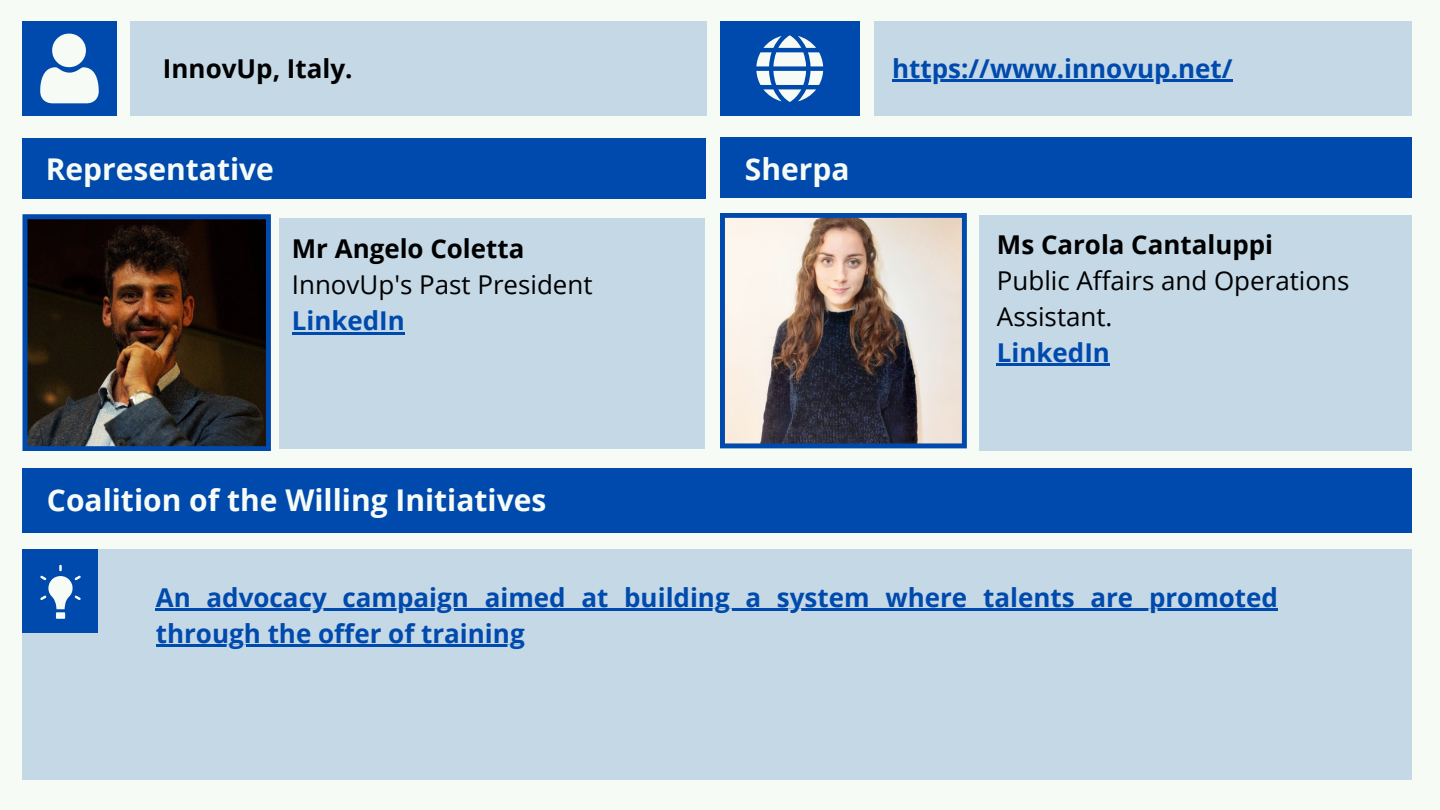
<style>
.page{position:relative;width:1440px;height:810px;background:#f6fcf5}
.page>*{position:absolute;margin:0;border:0;box-sizing:border-box;transform-origin:0 0}
.t1{font:700 30px "Open Sans";color:#f6fcf5}
.t2{font:700 26px/36px "Open Sans";color:#004aad}
.t3{font:700 26px "Open Sans";color:#000}
.t4{font:25.9px/35.9px "Open Sans";color:#000}
.t5{font:700 25.9px "Open Sans";color:#000}
.t6{font:700 25.9px "Open Sans";color:#004aad}
</style>
<div class="page">
<div style="left:22px;top:468px;width:1390px;height:65px;background:#004aad"></div>
<div style="left:22px;top:138px;width:684px;height:61px;background:#004aad"></div>
<div style="left:280px;top:218px;width:425px;height:230px;background:#c4d8e6"></div>
<div style="left:720px;top:137px;width:691px;height:61px;background:#004aad"></div>
<div style="left:22px;top:21px;width:94px;height:95px;background:#004aad"></div>
<div style="left:720px;top:21px;width:140px;height:95px;background:#004aad"></div>
<div style="left:979px;top:216px;width:433px;height:235px;background:#c4d8e6"></div>
<svg style="left:720px;top:213px;width:247px;height:235px"></svg>
<div style="left:22px;top:550px;width:1390px;height:230px;background:#c4d8e6"></div>
<div style="left:131px;top:21px;width:575px;height:95px;background:#c4d8e6"></div>
<div style="left:874px;top:21px;width:538px;height:95px;background:#c4d8e6"></div>
<svg style="left:40px;top:34px;width:59px;height:69px"></svg>
<svg style="left:756px;top:35px;width:67px;height:67px"></svg>
<svg style="left:40px;top:565px;width:41px;height:54px;background:#4c80c3"></svg>
<img style="left:22px;top:214px;width:249px;height:237px">
<hr style="left:892px;top:79px;width:341px;height:2px;background:#004aad">
<hr style="left:156px;top:609px;width:1122px;height:2px;background:#004aad">
<hr style="left:156px;top:645px;width:369px;height:2px;background:#004aad">
<hr style="left:997px;top:363px;width:113px;height:2px;background:#004aad">
<hr style="left:292px;top:332px;width:113px;height:2px;background:#004aad">
<p class="t3" style="left:163px;top:50px;width:191px">InnovUp, Italy.</p>
<p class="t2" style="left:892px;top:50px;width:342px">https://www.innovup.net/</p>
<p class="t1" style="left:46px;top:148px;width:230px">Representative</p>
<p class="t1" style="left:745px;top:148px;width:106px">Sherpa</p>
<p class="t5" style="left:292px;top:231px;width:234px">Mr Angelo Coletta</p>
<p class="t4" style="left:292px;top:266px;width:302px">InnovUp's Past President</p>
<p class="t6" style="left:292px;top:303px;width:115px">LinkedIn</p>
<p class="t1" style="left:47px;top:479px;width:501px">Coalition of the Willing Initiatives</p>
<p class="t5" style="left:997px;top:226px;width:278px">Ms Carola Cantaluppi</p>
<p class="t4" style="left:997px;top:262px;width:354px">Public Affairs and Operations<br>Assistant.</p>
<p class="t6" style="left:997px;top:334px;width:115px">LinkedIn</p>
<p class="t2" style="left:156px;top:579px;width:1124px">An advocacy campaign aimed at building a system where talents are promoted through the offer of training</p>
</div>
